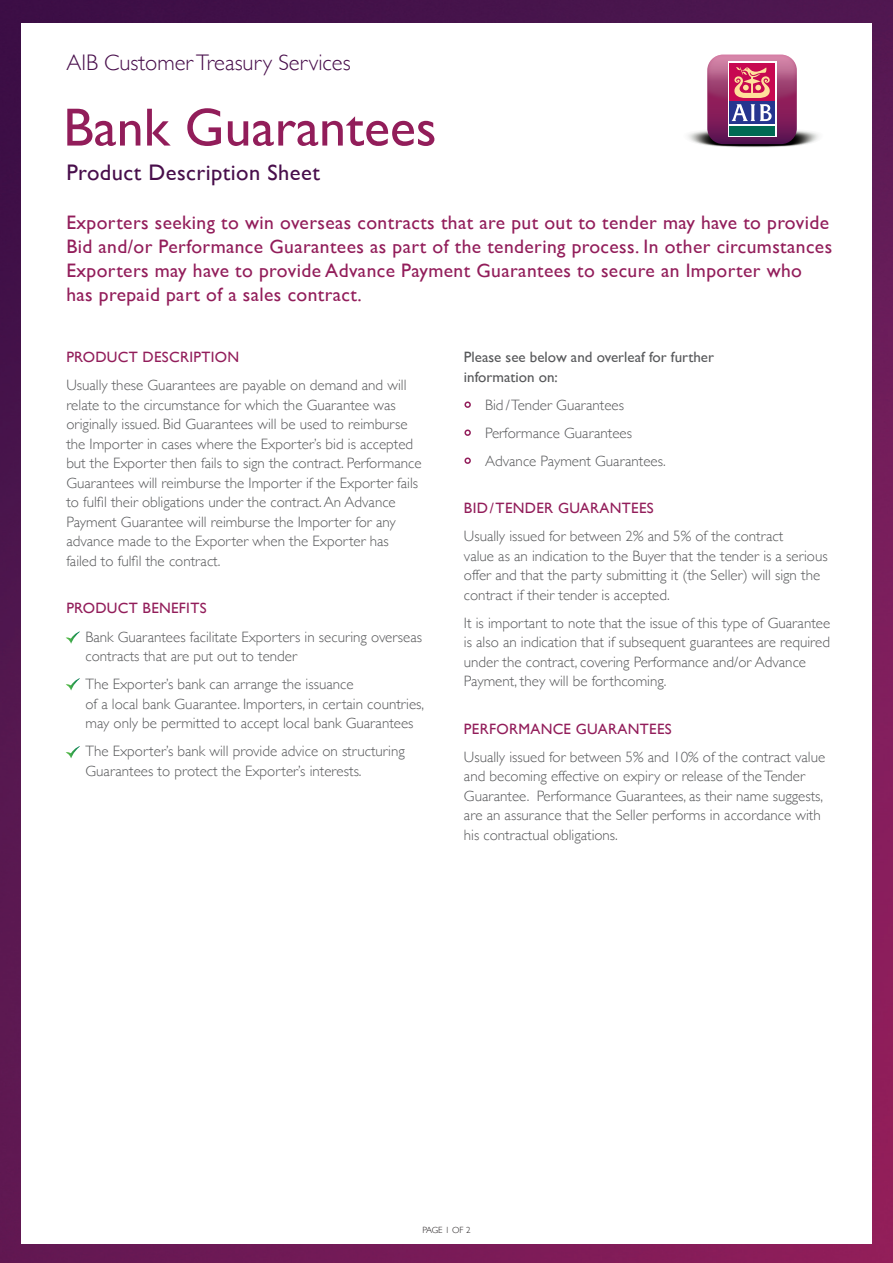
<style>
.page{position:relative;width:893px;height:1263px;background:#fff}
.page>*{position:absolute;margin:0;border:0;box-sizing:border-box;transform-origin:0 0}
.t1{font:54px "Gill Sans";color:#921d5a}
.t2{font:300 22.5px "Gill Sans";color:#480e4b}
.t3{font:22.5px "Gill Sans";letter-spacing:.02em;color:#480e4b}
.t4{font:19.5px/24px "Gill Sans";letter-spacing:.02em;color:#921d5a}
.t5{font:300 15px/19.5px "Gill Sans";color:#57585a}
.t6{font:15px "Gill Sans";letter-spacing:.02em;color:#921d5a}
.t7{font:15px/19.5px "Gill Sans";color:#57585a}
.t8{font:300 9px "Gill Sans";letter-spacing:-.025em;color:#231f20}
</style>
<div class="page">
<img style="left:0;top:0;width:893px;height:1263px">
<div style="left:21px;top:23px;width:851px;height:1221px;background:#fff"></div>
<svg style="left:464px;top:401px;width:7px;height:7px"></svg>
<svg style="left:464px;top:429px;width:7px;height:7px"></svg>
<svg style="left:464px;top:457px;width:7px;height:7px"></svg>
<svg style="left:66px;top:631px;width:14px;height:12px"></svg>
<svg style="left:66px;top:678px;width:14px;height:12px"></svg>
<svg style="left:66px;top:746px;width:14px;height:12px"></svg>
<svg style="left:688px;top:55px;width:131px;height:93px"></svg>
<h2 class="t2" style="left:66px;top:45px;width:286px">AIB Customer Treasury Services</h2>
<h1 class="t1" style="left:63px;top:96px;width:375px">Bank Guarantees</h1>
<h2 class="t3" style="left:66px;top:159px;width:255px">Product Description Sheet</h2>
<p class="t4" style="left:66px;top:211px;width:767px">Exporters seeking to win overseas contracts that are put out to tender may have to provide Bid and/or Performance Guarantees as part of the tendering process. In other circumstances Exporters may have to provide Advance Payment Guarantees to secure an Importer who has prepaid part of a sales contract.</p>
<p class="t6" style="left:66px;top:348px;width:174px">PRODUCT DESCRIPTION</p>
<p class="t5" style="left:66px;top:375px;width:357px">Usually these Guarantees are payable on demand and will relate to the circumstance for which the Guarantee was originally issued. Bid Guarantees will be used to reimburse the Importer in cases where the Exporter’s bid is accepted but the Exporter then fails to sign the contract. Performance Guarantees will reimburse the Importer if the Exporter fails to fulfil their obligations under the contract. An Advance Payment Guarantee will reimburse the Importer for any advance made to the Exporter when the Exporter has failed to fulfil the contract.</p>
<p class="t6" style="left:66px;top:599px;width:142px">PRODUCT BENEFITS</p>
<p class="t5" style="left:85px;top:626px;width:338px">Bank Guarantees facilitate Exporters in securing overseas contracts that are put out to tender</p>
<p class="t5" style="left:85px;top:674px;width:340px">The Exporter’s bank can arrange the issuance<br>of a local bank Guarantee. Importers, in certain countries, may only be permitted to accept local bank Guarantees</p>
<p class="t5" style="left:85px;top:741px;width:321px">The Exporter’s bank will provide advice on structuring<br>Guarantees to protect the Exporter’s interests.</p>
<p class="t7" style="left:464px;top:347px;width:252px">Please see below and overleaf for further information on:</p>
<p class="t5" style="left:485px;top:390px;width:182px;line-height:28px">Bid / Tender Guarantees<br>Performance Guarantees<br>Advance Payment Guarantees.</p>
<p class="t6" style="left:464px;top:499px;width:191px">BID / TENDER GUARANTEES</p>
<p class="t5" style="left:464px;top:526px;width:365px">Usually issued for between 2% and 5% of the contract<br>value as an indication to the Buyer that the tender is a serious offer and that the party submitting it (the Seller) will sign the contract if their tender is accepted.</p>
<p class="t5" style="left:464px;top:612px;width:368px">It is important to note that the issue of this type of Guarantee is also an indication that if subsequent guarantees are required under the contract, covering Performance and/or Advance Payment, they will be forthcoming.</p>
<p class="t6" style="left:464px;top:720px;width:209px">PERFORMANCE GUARANTEES</p>
<p class="t5" style="left:464px;top:746px;width:363px">Usually issued for between 5% and 10% of the contract value and becoming effective on expiry or release of the Tender Guarantee. Performance Guarantees, as their name suggests, are an assurance that the Seller performs in accordance with his contractual obligations.</p>
<p class="t8" style="left:422px;top:1223px;width:50px">PAGE 1 OF 2</p>
</div>
